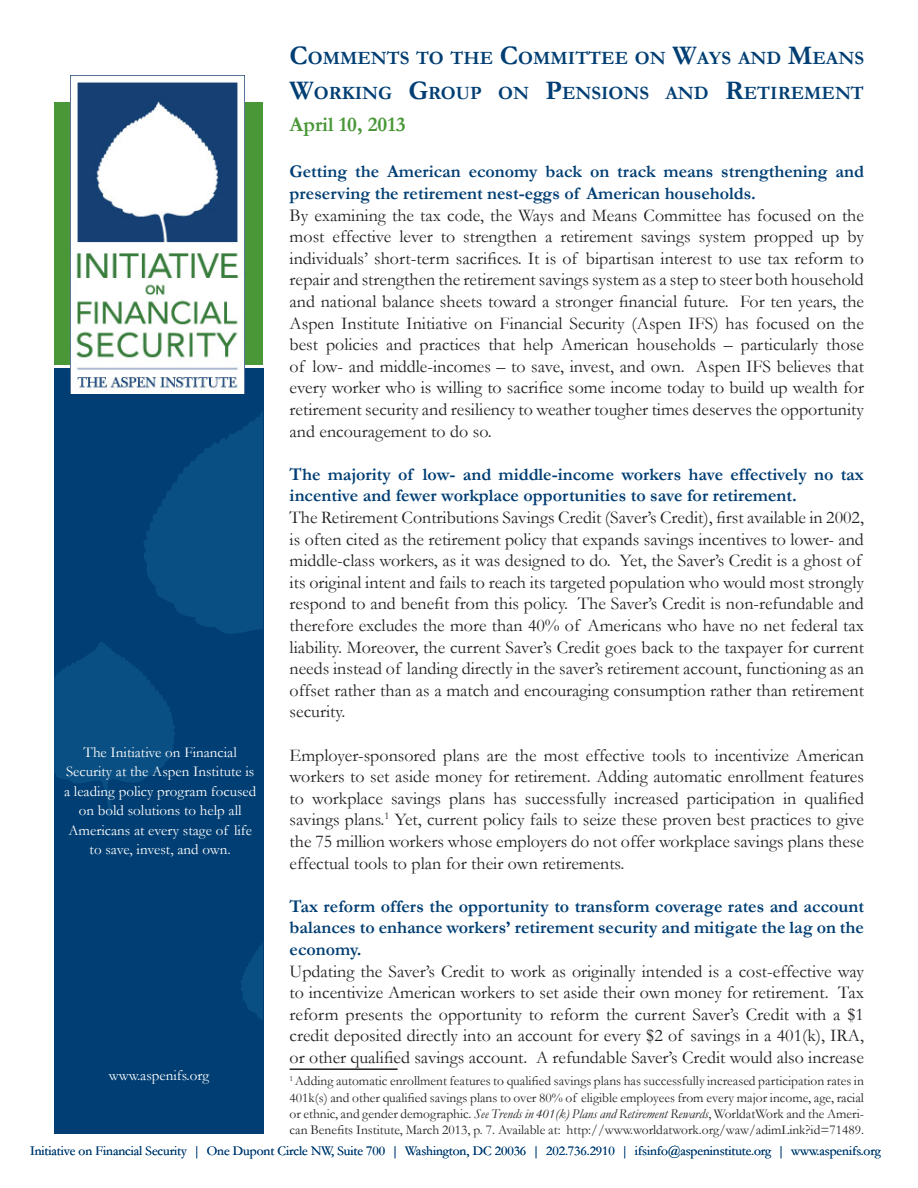
<style>
.page{position:relative;width:918px;height:1188px;background:#fff}
.page>*{position:absolute;margin:0;border:0;box-sizing:border-box;transform-origin:0 0}
.t1{font:700 21px "Garamond";color:#499737}
.t2{font:700 18.9px "Garamond";color:#003e73}
.t3{font:18px/21.6px "Garamond";color:#231f20;text-align:justify}
.t4{font:700 18px/21.6px "Garamond";color:#003e73}
.Mission_Statement{font:15px/19.5px "Garamond";color:#fff;text-align:center}
.Body_copy_knocked_ou{font:15px "Garamond";color:#fff}
.t5{font:13.5px/16.2px "Garamond";color:#231f20;text-align:justify}
.t6{font:13.5px "Garamond";letter-spacing:-.005em;color:#003e73}
.s1{font-size:27px}
.s2{font-style:italic}
</style>
<div class="page">
<div style="left:54px;top:369px;width:209px;height:765px;background:#003e73"></div>
<svg style="left:54px;top:412px;width:208px;height:403px"></svg>
<svg style="left:241px;top:945px;width:21px;height:74px"></svg>
<div style="left:54px;top:102px;width:208px;height:263px;background:#499737"></div>
<img style="left:70px;top:75px;width:175px;height:319px">
<hr style="left:290px;top:1068px;width:108px;height:2px;background:#231f20">
<p class="t2" style="left:290px;top:46px;width:576px"><span class="s1">C</span>OMMENTS TO THE <span class="s1">C</span>OMMITTEE ON <span class="s1">W</span>AYS AND <span class="s1">M</span>EANS</p>
<p class="t2" style="left:290px;top:80px;width:576px"><span class="s1">W</span>ORKING <span class="s1">G</span>ROUP ON <span class="s1">P</span>ENSIONS AND <span class="s1">R</span>ETIREMENT</p>
<p class="Mission_Statement" style="left:64px;top:742px;width:194px">The Initiative on Financial<br>Security at the Aspen Institute is a leading policy program focused on bold solutions to help all<br>Americans at every stage of life to save, invest, and own.</p>
<p class="Body_copy_knocked_ou" style="left:109px;top:1065px;width:102px">www.aspenifs.org</p>
<p class="t1" style="left:290px;top:110px;width:117px">April 10, 2013</p>
<p class="t4" style="left:290px;top:161px;width:576px">Getting the American economy back on track means strengthening and preserving the retirement nest-eggs of American households.</p>
<p class="t3" style="left:290px;top:204px;width:576px">By examining the tax code, the Ways and Means Committee has focused on the most effective lever to strengthen a retirement savings system propped up by individuals’ short-term sacrifices. It is of bipartisan interest to use tax reform to repair and strengthen the retirement savings system as a step to steer both household and national balance sheets toward a stronger financial future. For ten years, the Aspen Institute Initiative on Financial Security (Aspen IFS) has focused on the best policies and practices that help American households – particularly those of low- and middle-incomes – to save, invest, and own. Aspen IFS believes that every worker who is willing to sacrifice some income today to build up wealth for retirement security and resiliency to weather tougher times deserves the opportunity and encouragement to do so.</p>
<p class="t4" style="left:290px;top:463px;width:576px">The majority of low- and middle-income workers have effectively no tax incentive and fewer workplace opportunities to save for retirement.</p>
<p class="t3" style="left:290px;top:506px;width:576px;text-align:left">The Retirement Contributions Savings Credit (Saver’s Credit), first available in 2002, is often cited as the retirement policy that expands savings incentives to lower- and middle-class workers, as it was designed to do. Yet, the Saver’s Credit is a ghost of its original intent and fails to reach its targeted population who would most strongly respond to and benefit from this policy. The Saver’s Credit is non-refundable and therefore excludes the more than 40% of Americans who have no net federal tax liability. Moreover, the current Saver’s Credit goes back to the taxpayer for current needs instead of landing directly in the saver’s retirement account, functioning as an offset rather than as a match and encouraging consumption rather than retirement security.</p>
<p class="t3" style="left:290px;top:744px;width:576px">Employer-sponsored plans are the most effective tools to incentivize American workers to set aside money for retirement. Adding automatic enrollment features to workplace savings plans has successfully increased participation in qualified savings plans.<sup>1</sup> Yet, current policy fails to seize these proven best practices to give the 75 million workers whose employers do not offer workplace savings plans these effectual tools to plan for their own retirements.</p>
<p class="t4" style="left:290px;top:895px;width:576px;text-align:justify">Tax reform offers the opportunity to transform coverage rates and account balances to enhance workers’ retirement security and mitigate the lag on the economy.</p>
<p class="t3" style="left:290px;top:960px;width:576px">Updating the Saver’s Credit to work as originally intended is a cost-effective way to incentivize American workers to set aside their own money for retirement. Tax reform presents the opportunity to reform the current Saver’s Credit with a $1 credit deposited directly into an account for every $2 of savings in a 401(k), IRA, or other qualified savings account. A refundable Saver’s Credit would also increase</p>
<p class="t5" style="left:290px;top:1073px;width:576px"><sup>1</sup> Adding automatic enrollment features to qualified savings plans has successfully increased participation rates in 401k(s) and other qualified savings plans to over 80% of eligible employees from every major income, age, racial or ethnic, and gender demographic. <span class="s2">See Trends in 401(k) Plans and Retirement Rewards</span>, WorldatWork and the Ameri&shy;can Benefits Institute, March 2013, p. 7. Available at: http://www.worldatwork.org/waw/adimLink?id=71489.</p>
<p class="t6" style="left:30px;top:1142px;width:852px">Initiative on Financial Security | One Dupont Circle NW, Suite 700 | Washington, DC 20036 | 202.736.2910 | ifsinfo@aspeninstitute.org | www.aspenifs.org</p>
</div>
